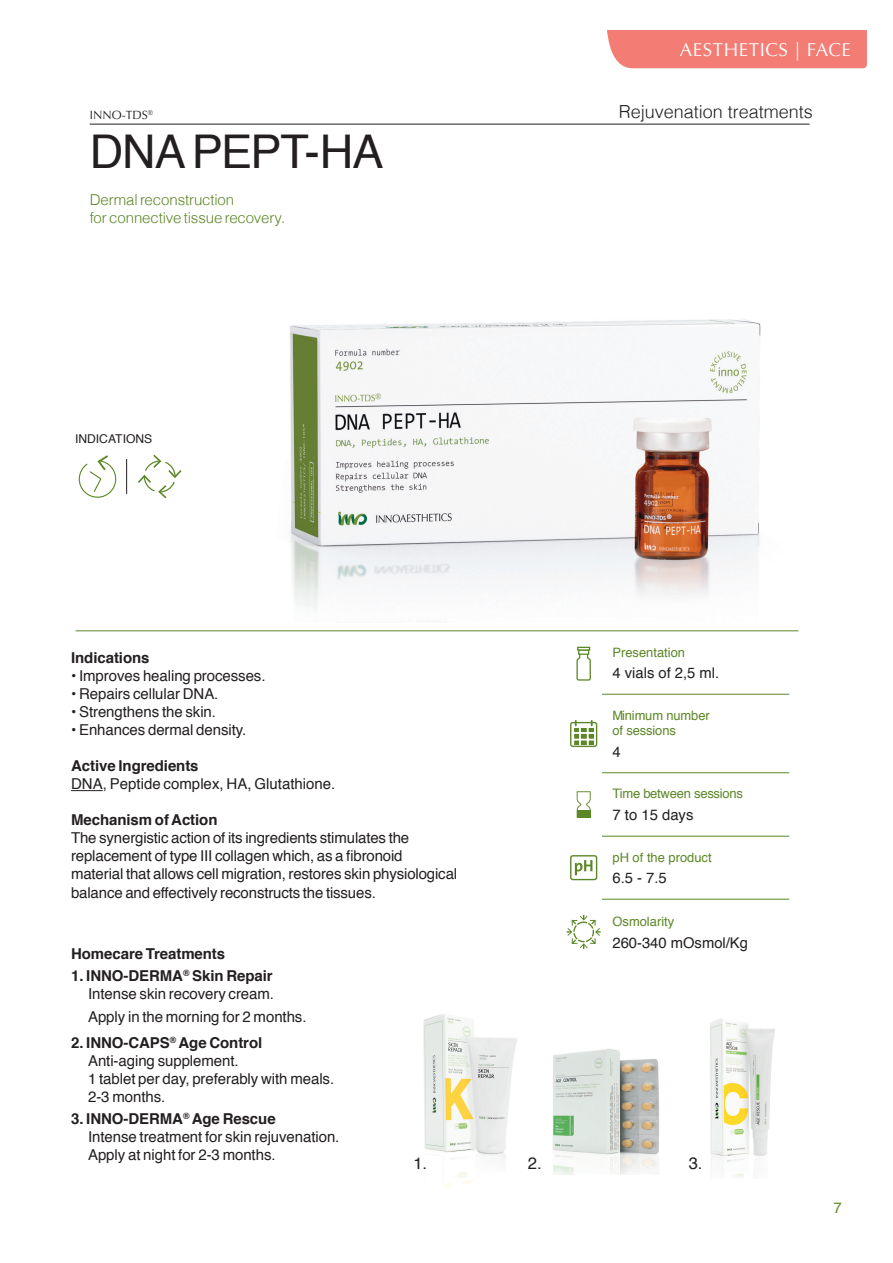
<style>
.page{position:relative;width:893px;height:1263px;background:#fff}
.page>*{position:absolute;margin:0;border:0;box-sizing:border-box;transform-origin:0 0}
.ficha_Nombre_product{font:46.5px "Helvetica";letter-spacing:-.02em;color:#231f20}
.t1{font:18.75px "Optima";letter-spacing:.03em;color:#fff}
.t2{font:300 18px "Helvetica";color:#231f20}
.t3{font:16.5px "Helvetica";color:#231f20}
.Ficha_descripcion_pr{font:15px/18px "Helvetica";letter-spacing:-.005em;color:#231f20}
.Ficha_descripcion_pr-2{font:700 15px "Helvetica";letter-spacing:-.005em;color:#231f20}
.ficha_texto_verde{font:300 15px/18px "Helvetica";letter-spacing:-.01em;color:#5c8727}
.t4{font:15px "Helvetica";color:#5c8727}
.iconos_datos{font:14.85px "Helvetica";color:#231f20}
.iconos_leyenda{font:13.05px "Helvetica";letter-spacing:-.02em;color:#5c8727}
.iconos_leyenda-2{font:12.9px/15.6px "Helvetica";color:#5c8727}
.t5{font:12.15px "Helvetica";color:#231f20}
.ficha_grupo_producto{font:12px "Optima";color:#231f20}
.s1{font-weight:700}
</style>
<div class="page">
<img style="left:290px;top:319px;width:471px;height:292px">
<img style="left:552px;top:1048px;width:107px;height:126px">
<img style="left:423px;top:1014px;width:94px;height:174px">
<img style="left:710px;top:1019px;width:65px;height:159px">
<hr style="left:90px;top:124px;width:720px;height:1px;background:#231f20">
<hr style="left:126px;top:459px;width:1px;height:35px;background:#231f20">
<hr style="left:71px;top:790px;width:32px;height:1px;background:#231f20">
<svg style="left:78px;top:455px;width:39px;height:43px"></svg>
<hr style="left:602px;top:694px;width:187px;height:1px;background:#5c8727">
<hr style="left:602px;top:836px;width:187px;height:1px;background:#5c8727">
<hr style="left:602px;top:772px;width:187px;height:1px;background:#5c8727">
<hr style="left:602px;top:899px;width:187px;height:1px;background:#5c8727">
<svg style="left:576px;top:649px;width:15px;height:32px"></svg>
<svg style="left:578px;top:651px;width:11px;height:4px"></svg>
<svg style="left:577px;top:647px;width:13px;height:4px"></svg>
<div style="left:570px;top:722px;width:27px;height:25px;border:1px solid #5c8727;border-radius:2px"></div>
<svg style="left:572px;top:721px;width:22px;height:24px"></svg>
<svg style="left:577px;top:791px;width:14px;height:19px"></svg>
<div style="left:577px;top:810px;width:14px;height:8px;background:#5c8727"></div>
<div style="left:570px;top:855px;width:27px;height:25px;border:1px solid #5c8727;border-radius:2px"></div>
<svg style="left:575px;top:860px;width:17px;height:15px"></svg>
<svg style="left:567px;top:915px;width:34px;height:34px"></svg>
<div style="left:607px;top:30px;width:260px;height:38px;background:#f37d74"></div>
<svg style="left:138px;top:455px;width:43px;height:43px"></svg>
<hr style="left:76px;top:630px;width:722px;height:1px;background:#5c8727">
<p class="ficha_grupo_producto" style="left:90px;top:108px;width:65px">INNO-TDS<sup>®</sup></p>
<p class="ficha_Nombre_product" style="left:90px;top:116px;width:295px">DNA PEPT-HA</p>
<p class="ficha_texto_verde" style="left:90px;top:190px;width:197px">Dermal reconstruction<br>for connective tissue recovery.</p>
<p class="t5" style="left:75px;top:429px;width:79px">INDICATIONS</p>
<p class="t1" style="left:680px;top:38px;width:172px">AESTHETICS | FACE</p>
<p class="t2" style="left:619px;top:96px;width:196px">Rejuvenation treatments</p>
<p class="iconos_leyenda-2" style="left:612px;top:645px;width:74px">Presentation</p>
<p class="iconos_datos" style="left:612px;top:662px;width:108px">4 vials of 2,5 ml.</p>
<p class="iconos_leyenda-2" style="left:612px;top:708px;width:99px">Minimum number of sessions</p>
<p class="iconos_datos" style="left:612px;top:740px;width:10px">4</p>
<p class="iconos_leyenda" style="left:613px;top:784px;width:132px">Time between sessions</p>
<p class="iconos_datos" style="left:613px;top:804px;width:82px">7 to 15 days</p>
<p class="iconos_leyenda-2" style="left:612px;top:850px;width:101px">pH of the product</p>
<p class="iconos_datos" style="left:612px;top:867px;width:56px">6.5 - 7.5</p>
<p class="iconos_leyenda-2" style="left:612px;top:914px;width:63px">Osmolarity</p>
<p class="iconos_datos" style="left:612px;top:931px;width:137px">260-340 mOsmol/Kg</p>
<p class="Ficha_descripcion_pr-2" style="left:71px;top:646px;width:80px">Indications</p>
<p class="Ficha_descripcion_pr" style="left:71px;top:668px;width:196px">• Improves healing processes.</p>
<p class="Ficha_descripcion_pr" style="left:71px;top:686px;width:149px">• Repairs cellular DNA.</p>
<p class="Ficha_descripcion_pr" style="left:71px;top:704px;width:146px">• Strengthens the skin.</p>
<p class="Ficha_descripcion_pr" style="left:71px;top:722px;width:177px">• Enhances dermal density.</p>
<p class="Ficha_descripcion_pr" style="left:71px;top:758px;width:266px"><span class="s1">Active Ingredients<br></span>DNA, Peptide complex, HA, Glutathione.</p>
<p class="Ficha_descripcion_pr" style="left:71px;top:812px;width:388px"><span class="s1">Mechanism of Action<br></span>The synergistic action of its ingredients stimulates the replacement of type III collagen which, as a fibronoid material that allows cell migration, restores skin physiological balance and effectively reconstructs the tissues.</p>
<p class="Ficha_descripcion_pr-2" style="left:71px;top:942px;width:156px">Homecare Treatments</p>
<p class="Ficha_descripcion_pr-2" style="left:71px;top:964px;width:203px">1. INNO-DERMA<sup>®</sup> Skin Repair</p>
<p class="Ficha_descripcion_pr" style="left:88px;top:985px;width:187px">Intense skin recovery cream.</p>
<p class="Ficha_descripcion_pr" style="left:88px;top:1008px;width:220px">Apply in the morning for 2 months.</p>
<p class="Ficha_descripcion_pr-2" style="left:71px;top:1031px;width:193px">2. INNO-CAPS<sup>®</sup> Age Control</p>
<p class="Ficha_descripcion_pr" style="left:88px;top:1052px;width:248px">Anti-aging supplement.<br>1 tablet per day, preferably with meals.</p>
<p class="Ficha_descripcion_pr" style="left:88px;top:1088px;width:79px">2-3 months.</p>
<p class="Ficha_descripcion_pr-2" style="left:71px;top:1107px;width:206px">3. INNO-DERMA<sup>®</sup> Age Rescue</p>
<p class="Ficha_descripcion_pr" style="left:88px;top:1128px;width:253px">Intense treatment for skin rejuvenation.</p>
<p class="Ficha_descripcion_pr" style="left:88px;top:1146px;width:189px">Apply at night for 2-3 months.</p>
<p class="t3" style="left:414px;top:1151px;width:15px">1.</p>
<p class="t3" style="left:528px;top:1151px;width:15px">2.</p>
<p class="t3" style="left:689px;top:1151px;width:15px">3.</p>
<p class="t4" style="left:834px;top:1196px;width:10px">7</p>
</div>
